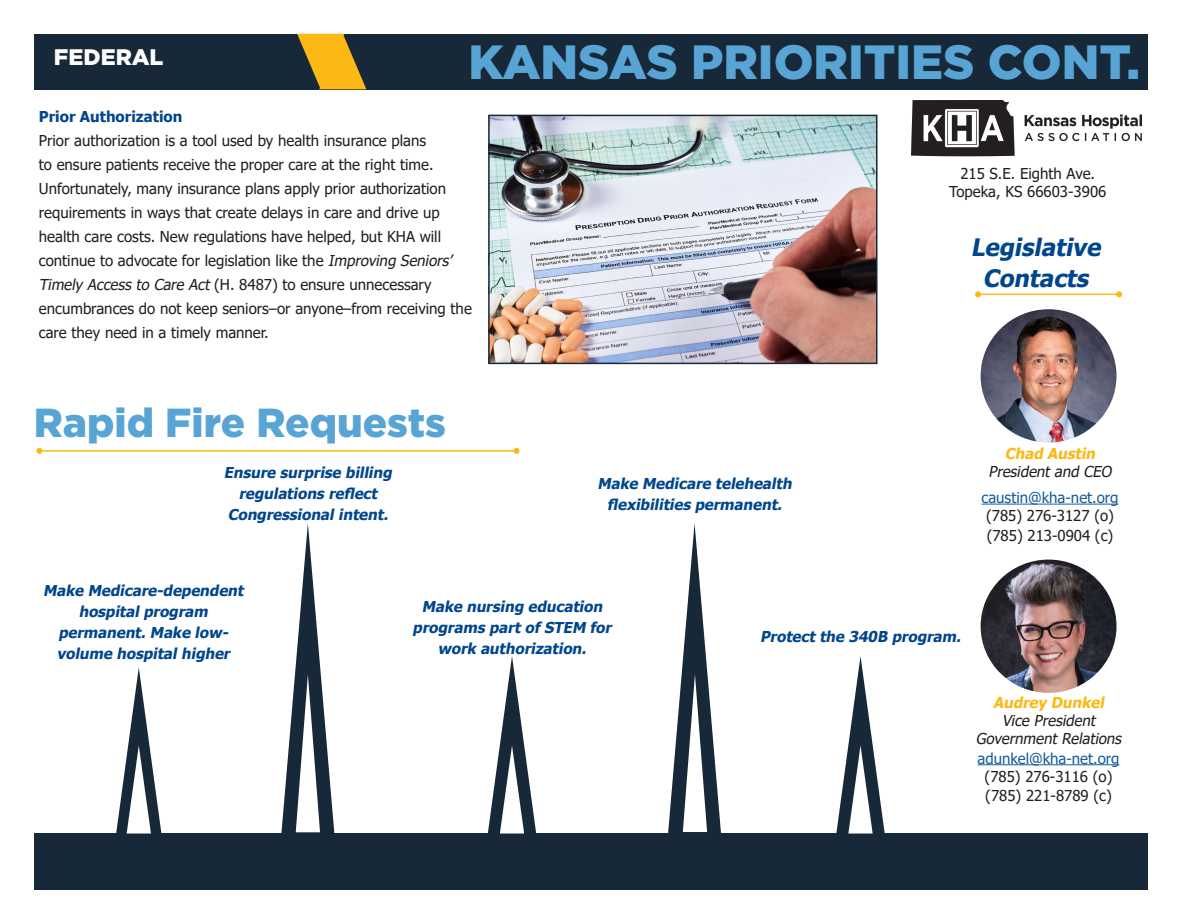
<style>
.page{position:relative;width:1188px;height:918px;background:#fff}
.page>*{position:absolute;margin:0;border:0;box-sizing:border-box;transform-origin:0 0}
.t1{font:900 48px "Gotham";color:#58a5d5}
.t2{font:900 40.5px "Gotham";color:#58a5d5}
.t3{font:italic 700 24px/31.5px "Tahoma";color:#01468c;text-align:center}
.t4{font:900 22.5px "Gotham";color:#fff}
.t5{font:15px/24px "Tahoma";color:#231f20}
.t6{font:italic 700 15px/21px "Tahoma";color:#01468c;text-align:center}
.t7{font:italic 15px/18px "Tahoma";color:#231f20;text-align:center}
.t8{font:15px "Tahoma";color:#175d9e}
.t9{font:italic 700 15px "Tahoma";color:#fcb814}
.t10{font:700 15px "Tahoma";color:#01468c}
.s1{font-style:italic}
</style>
<div class="page">
<div style="left:34px;top:34px;width:1114px;height:55px;background:#172938"></div>
<div style="left:34px;top:834px;width:1114px;height:56px;background:#172938"></div>
<svg style="left:297px;top:34px;width:69px;height:55px"></svg>
<img style="left:911px;top:101px;width:230px;height:56px">
<hr style="left:982px;top:504px;width:137px;height:1px;background:#175d9e">
<img style="left:981px;top:309px;width:136px;height:134px">
<hr style="left:978px;top:764px;width:142px;height:1px;background:#175d9e">
<img style="left:981px;top:560px;width:136px;height:133px">
<hr style="left:978px;top:294px;width:141px;height:1px;background:#fcb814">
<svg style="left:975px;top:291px;width:6px;height:6px"></svg>
<svg style="left:1116px;top:291px;width:6px;height:6px"></svg>
<img style="left:491px;top:118px;width:384px;height:243px">
<div style="left:488px;top:115px;width:390px;height:249px;border:2px solid #172938"></div>
<hr style="left:39px;top:450px;width:478px;height:2px;background:#fcb814">
<svg style="left:36px;top:448px;width:6px;height:6px"></svg>
<svg style="left:514px;top:448px;width:6px;height:6px"></svg>
<svg style="left:108px;top:668px;width:61px;height:166px"></svg>
<svg style="left:482px;top:656px;width:60px;height:178px"></svg>
<svg style="left:830px;top:656px;width:61px;height:178px"></svg>
<svg style="left:278px;top:523px;width:60px;height:311px"></svg>
<svg style="left:664px;top:523px;width:61px;height:311px"></svg>
<h3 class="t4" style="left:54px;top:41px;width:111px">FEDERAL</h3>
<h1 class="t1" style="left:468px;top:29px;width:673px">KANSAS PRIORITIES CONT.</h1>
<p class="t10" style="left:39px;top:106px;width:145px">Prior Authorization</p>
<p class="t5" style="left:39px;top:129px;width:435px">Prior authorization is a tool used by health insurance plans<br>to ensure patients receive the proper care at the right time.<br>Unfortunately, many insurance plans apply prior authorization requirements in ways that create delays in care and drive up health care costs. New regulations have helped, but KHA will continue to advocate for legislation like the <span class="s1">Improving Seniors’ Timely Accessto Care Act</span>(H. 8487) to ensure unnecessary encumbrances do not keep seniors–or anyone–from receiving the care they need in a timely manner.</p>
<h2 class="t2" style="left:34px;top:395px;width:414px">Rapid Fire Requests</h2>
<p class="t6" style="left:224px;top:463px;width:173px">Ensure surprise billing regulations reflect<br>Congressionalintent.</p>
<p class="t6" style="left:597px;top:473px;width:200px">Make Medicare telehealth flexibilities permanent.</p>
<p class="t5" style="left:949px;top:165px;width:159px;line-height:18px;text-align:center">215 S.E. Eighth Ave.<br>Topeka, KS 66603-3906</p>
<h3 class="t3" style="left:971px;top:232px;width:137px">Legislative<br>Contacts</h3>
<p class="t9" style="left:1005px;top:443px;width:96px">Chad Austin</p>
<p class="t7" style="left:988px;top:464px;width:128px">Presidentand CEO</p>
<p class="t8" style="left:982px;top:487px;width:139px">caustin@kha-net.org</p>
<p class="t5" style="left:986px;top:506px;width:129px;line-height:19.8px">(785) 276-3127 (o) (785) 213-0904 (c)</p>
<p class="t6" style="left:43px;top:580px;width:206px">Make Medicare-dependent hospitalprogram permanent.Make low&shy;volume hospitalhigher</p>
<p class="t6" style="left:413px;top:597px;width:204px">Make nursing education programs partofSTEM for work authorization.</p>
<p class="t6" style="left:760px;top:627px;width:206px">Protectthe 340B program.</p>
<p class="t9" style="left:993px;top:692px;width:116px">Audrey Dunkel</p>
<p class="t7" style="left:976px;top:712px;width:151px">Vice President<br>GovernmentRelations</p>
<p class="t8" style="left:978px;top:748px;width:143px">adunkel@kha-net.org</p>
<p class="t5" style="left:985px;top:767px;width:129px;line-height:19.8px">(785) 276-3116 (o) (785) 221-8789 (c)</p>
</div>
